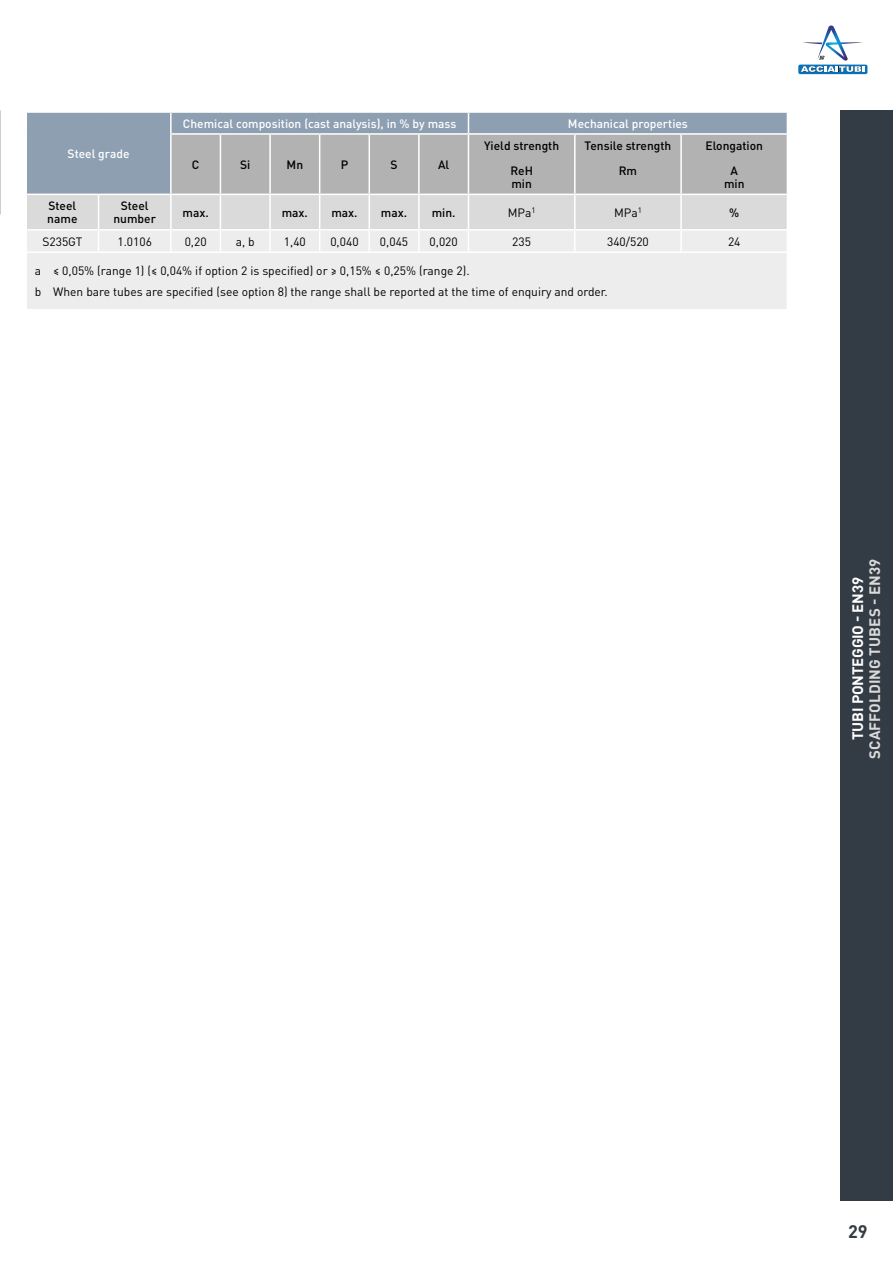
<style>
.page{position:relative;width:893px;height:1263px;background:#fff}
.page>*{position:absolute;margin:0;border:0;box-sizing:border-box;transform-origin:0 0}
.t1{font:700 18px "DIN Pro";color:#333b44}
.t2{font:700 15px "DIN Pro";letter-spacing:.01em;color:#dadada}
.t3{font:700 15px "DIN Pro";letter-spacing:-.01em;color:#fff}
.t4{font:12px/21.8px "DIN Pro";color:#000}
.t5{font:500 12px/25.5px "DIN Pro";color:#000;text-align:center}
.t6{font:500 12px "DIN Pro";color:#fff}
</style>
<div class="page">
<svg style="left:798px;top:65px;width:69px;height:9px"></svg>
<svg style="left:801px;top:26px;width:64px;height:46px"></svg>
<div style="left:27px;top:253px;width:760px;height:56px;background:#ededed"></div>
<svg style="left:26px;top:113px;width:761px;height:138px;background:#bfc3c7"></svg>
<hr style="left:468px;top:133px;width:107px;height:2px;background:#fff">
<hr style="left:575px;top:133px;width:106px;height:2px;background:#fff">
<hr style="left:681px;top:133px;width:107px;height:2px;background:#fff">
<div style="left:841px;top:111px;width:52px;height:1090px;background:#333b44"></div>
<p class="t6" style="left:68px;top:145px;width:63px">Steel grade</p>
<p class="t6" style="left:183px;top:115px;width:275px">Chemical composition (cast analysis), in % by mass</p>
<p class="t6" style="left:568px;top:115px;width:121px">Mechanical properties</p>
<p class="t5" style="left:192px;top:151px;width:9px">C</p>
<p class="t5" style="left:240px;top:151px;width:12px">Si</p>
<p class="t5" style="left:287px;top:151px;width:18px">Mn</p>
<p class="t5" style="left:341px;top:151px;width:9px">P</p>
<p class="t5" style="left:391px;top:151px;width:9px">S</p>
<p class="t5" style="left:438px;top:151px;width:13px">Al</p>
<p class="t5" style="left:585px;top:132px;width:88px">Tensile strength<br>Rm</p>
<p class="t5" style="left:705px;top:132px;width:59px">Elongation<br>A</p>
<p class="t5" style="left:724px;top:170px;width:22px">min</p>
<p class="t5" style="left:484px;top:132px;width:77px">Yield strength<br>ReH</p>
<p class="t5" style="left:511px;top:170px;width:22px">min</p>
<p class="t5" style="left:47px;top:199px;width:32px;line-height:12.8px;text-align:left">Steel name</p>
<p class="t5" style="left:113px;top:199px;width:44px;line-height:12.8px">Steel number</p>
<p class="t5" style="left:182px;top:199px;width:28px">max.</p>
<p class="t5" style="left:282px;top:199px;width:28px">max.</p>
<p class="t5" style="left:331px;top:199px;width:28px">max.</p>
<p class="t5" style="left:381px;top:199px;width:28px">max.</p>
<p class="t5" style="left:432px;top:199px;width:25px">min.</p>
<p class="t4" style="left:508px;top:202px;width:29px">MPa<sup>1</sup></p>
<p class="t4" style="left:614px;top:202px;width:29px">MPa<sup>1</sup></p>
<p class="t5" style="left:729px;top:199px;width:12px">%</p>
<p class="t4" style="left:42px;top:230px;width:41px">S235GT</p>
<p class="t4" style="left:117px;top:230px;width:36px">1.0106</p>
<p class="t4" style="left:185px;top:230px;width:23px">0,20</p>
<p class="t4" style="left:236px;top:230px;width:21px">a, b</p>
<p class="t4" style="left:284px;top:230px;width:23px">1,40</p>
<p class="t4" style="left:330px;top:230px;width:30px">0,040</p>
<p class="t4" style="left:380px;top:230px;width:30px">0,045</p>
<p class="t4" style="left:430px;top:230px;width:30px">0,020</p>
<p class="t4" style="left:512px;top:230px;width:20px">235</p>
<p class="t4" style="left:607px;top:230px;width:43px">340/520</p>
<p class="t4" style="left:728px;top:230px;width:14px">24</p>
<p class="t4" style="left:35px;top:259px;width:574px">a ≤ 0,05% (range 1) (≤ 0,04% if option 2 is specified) or ≥ 0,15% ≤ 0,25% (range 2).<br>b When bare tubes are specified (see option 8) the range shall be reported at the time of enquiry and order.</p>
<p class="t2" style="left:865px;top:758px;width:201px;rotate:-90deg">SCAFFOLDING TUBES - EN39</p>
<p class="t3" style="left:847px;top:740px;width:164px;rotate:-90deg">TUBI PONTEGGIO - EN39</p>
<h1 class="t1" style="left:848px;top:1219px;width:21px">29</h1>
</div>
